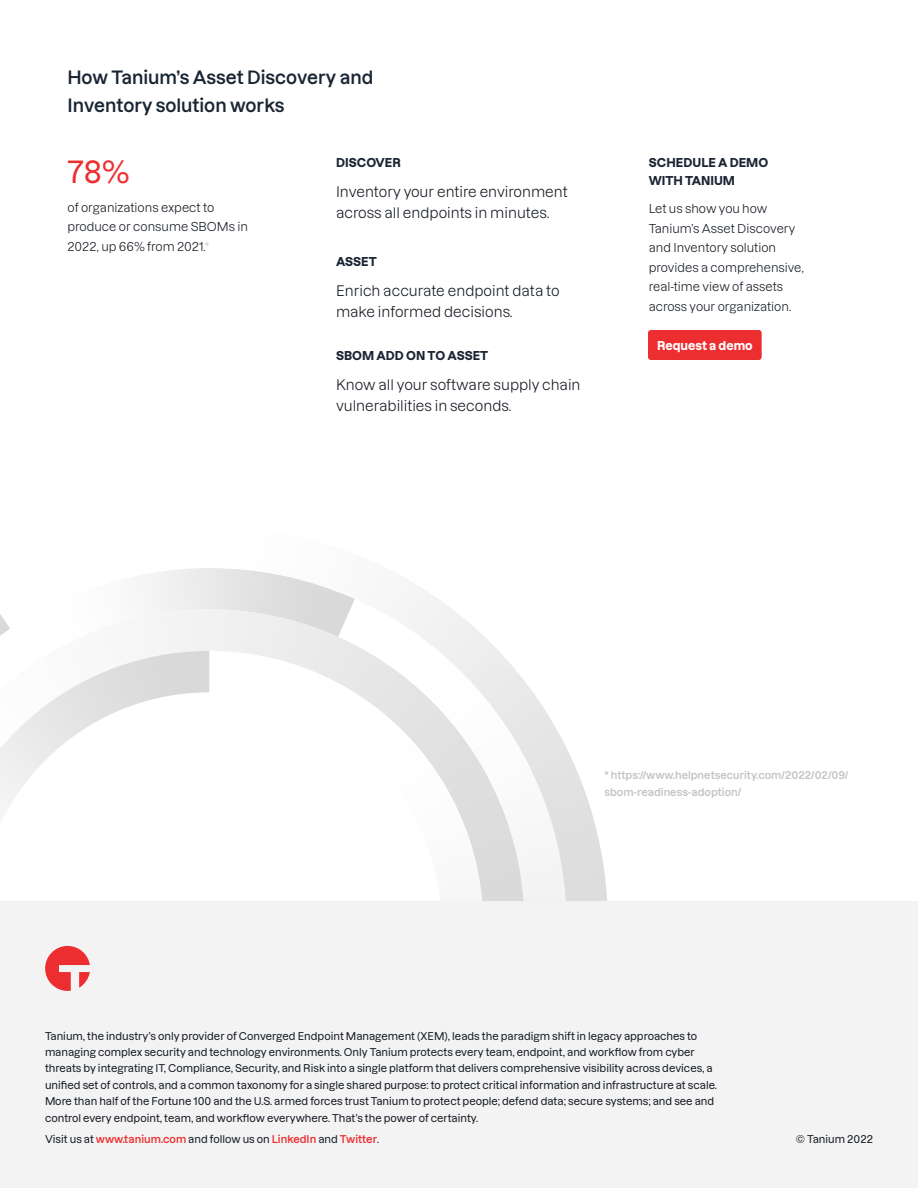
<style>
.page{position:relative;width:918px;height:1188px;background:#fff}
.page>*{position:absolute;margin:0;border:0;box-sizing:border-box;transform-origin:0 0}
.t1{font:500 30px "Dazzed";color:#ec2e30}
.t2{font:600 18px/28.5px "Dazzed";color:#1a2533}
.t3{font:14.25px/21px "Dazzed";color:#121820}
.t4{font:12px/19.5px "Dazzed";color:#121820}
.t5{font:700 12px/18px "Dazzed";color:#1a2533}
.t6{font:700 12px "Dazzed";color:#fff}
.t7{font:500 10.5px/16.5px "Dazzed";color:#121820}
.t8{font:600 10.5px/16.5px "Dazzed";color:#c3c3c3}
.t9{font:600 10.5px "Dazzed";color:#ec2e30}
.s1{color:#c3c3c3}
.s2{font-weight:500;color:#121820}
</style>
<div class="page">
<div style="left:0;top:901px;width:918px;height:287px;background:#f3f3f3"></div>
<svg style="left:45px;top:946px;width:45px;height:45px"></svg>
<div style="left:146px;top:568px;width:64px;height:41px;background:#f0f0f0"></div>
<svg style="left:0;top:609px;width:210px;height:83px"></svg>
<svg style="left:0;top:651px;width:209px;height:158px"></svg>
<svg style="left:210px;top:568px;width:397px;height:333px"></svg>
<div style="left:648px;top:330px;width:114px;height:30px;background:#ec2e30;border-radius:3px"></div>
<h2 class="t2" style="left:68px;top:61px;width:307px">How Tanium’s Asset Discovery and<br>Inventory solution works</h2>
<h1 class="t1" style="left:68px;top:148px;width:64px">78%</h1>
<p class="t4" style="left:68px;top:196px;width:182px">of organizations expect to produce or consume SBOMs in<br>2022, up 66% from 2021.<span class="s1">*</span></p>
<p class="t5" style="left:336px;top:152px;width:66px">DISCOVER</p>
<h3 class="t3" style="left:336px;top:179px;width:233px">Inventory your entire environment across all endpoints in minutes.</h3>
<p class="t5" style="left:336px;top:251px;width:42px">ASSET</p>
<h3 class="t3" style="left:336px;top:278px;width:225px">Enrich accurate endpoint data to make informed decisions.</h3>
<p class="t5" style="left:336px;top:346px;width:154px">SBOM ADD ON TO ASSET</p>
<h3 class="t3" style="left:336px;top:373px;width:246px">Know all your software supply chain vulnerabilities in seconds.</h3>
<p class="t5" style="left:649px;top:152px;width:121px">SCHEDULE A DEMO<br>WITH TANIUM</p>
<p class="t4" style="left:649px;top:198px;width:157px">Let us show you how<br>Tanium’s Asset Discovery and Inventory solution provides a comprehensive, real-time view of assets across your organization.</p>
<p class="t6" style="left:657px;top:336px;width:97px">Request a demo</p>
<p class="t8" style="left:604px;top:766px;width:245px">* https://www.helpnetsecurity.com/2022/02/09/ sbom-readiness-adoption/</p>
<p class="t7" style="left:45px;top:1026px;width:673px">Tanium, the industry’s only provider of Converged Endpoint Management (XEM), leads the paradigm shift in legacy approaches to managing complex security and technology environments. Only Tanium protects every team, endpoint, and workflow from cyber threats by integrating IT, Compliance, Security, and Risk into a single platform that delivers comprehensive visibility across devices, a unified set of controls, and a common taxonomy for a single shared purpose: to protect critical information and infrastructure at scale.<br>More than half of the Fortune 100 and the U.S. armed forces trust Tanium to protect people; defend data; secure systems; and see and control every endpoint, team, and workflow everywhere. That’s the power of certainty.</p>
<p class="t9" style="left:45px;top:1131px;width:336px"><span class="s2">Visit us at</span> www.tanium.com <span class="s2">and follow us on</span> LinkedIn <span class="s2">and</span> Twitter<span class="s2">.</span></p>
<p class="t7" style="left:796px;top:1130px;width:79px">© Tanium 2022</p>
</div>
